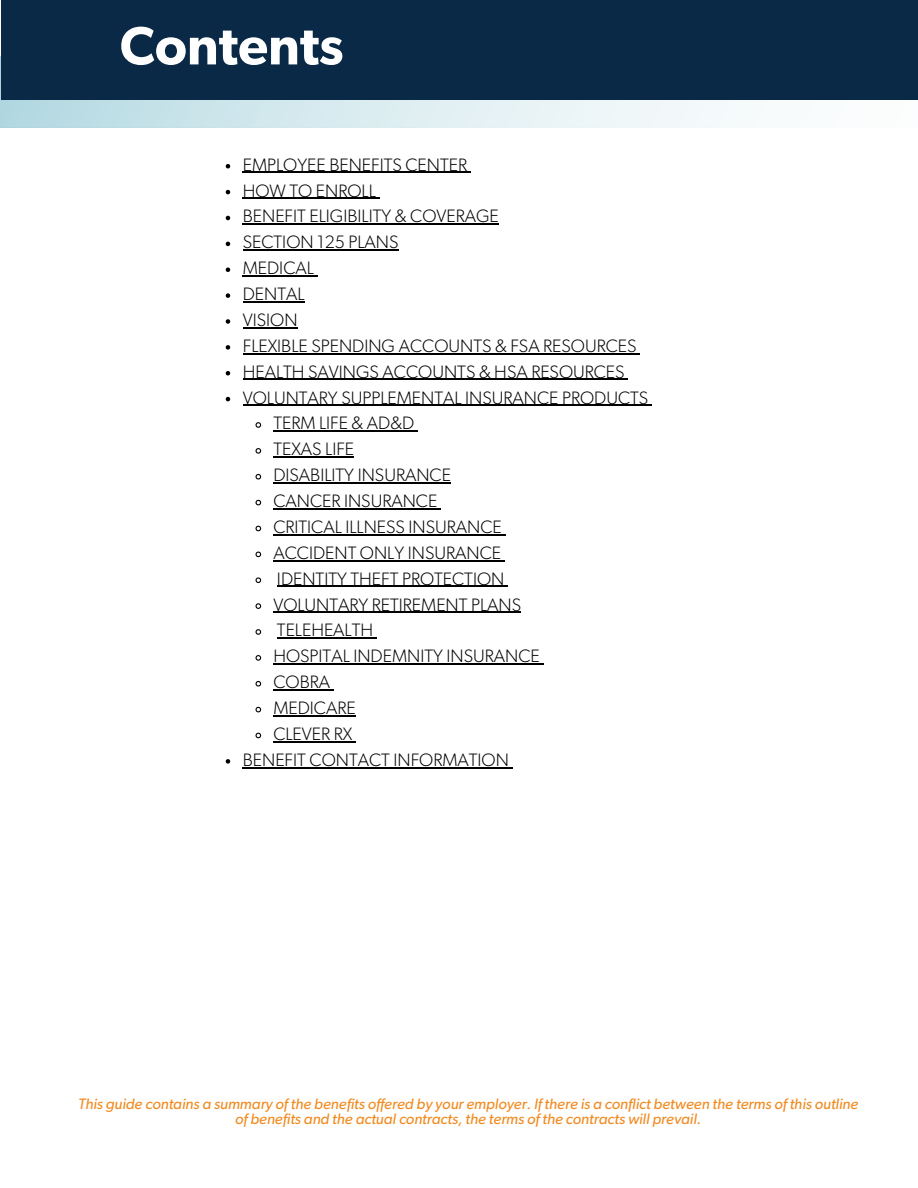
<style>
.page{position:relative;width:918px;height:1188px;background:#fff}
.page>*{position:absolute;margin:0;border:0;box-sizing:border-box;transform-origin:0 0}
.t1{font:600 54px "Gibson";color:#fff}
.t2{font:300 18px "Gibson";color:#000}
.t3{font:italic 15.15px/14.7px "Gibson";color:#f18b21;text-align:center}
</style>
<div class="page">
<svg style="left:226px;top:164px;width:4px;height:4px"></svg>
<hr style="left:243px;top:172px;width:224px;height:1px;background:#000">
<svg style="left:226px;top:190px;width:4px;height:4px"></svg>
<hr style="left:243px;top:198px;width:133px;height:1px;background:#000">
<svg style="left:226px;top:216px;width:4px;height:4px"></svg>
<hr style="left:243px;top:224px;width:256px;height:1px;background:#000">
<svg style="left:226px;top:242px;width:4px;height:4px"></svg>
<hr style="left:243px;top:249px;width:156px;height:2px;background:#000">
<svg style="left:226px;top:267px;width:4px;height:5px"></svg>
<hr style="left:243px;top:275px;width:71px;height:1px;background:#000">
<svg style="left:226px;top:293px;width:4px;height:5px"></svg>
<hr style="left:243px;top:301px;width:62px;height:1px;background:#000">
<svg style="left:226px;top:319px;width:4px;height:5px"></svg>
<hr style="left:243px;top:327px;width:55px;height:1px;background:#000">
<svg style="left:226px;top:345px;width:4px;height:5px"></svg>
<hr style="left:243px;top:353px;width:394px;height:1px;background:#000">
<svg style="left:226px;top:371px;width:4px;height:4px"></svg>
<hr style="left:243px;top:379px;width:382px;height:1px;background:#000">
<svg style="left:226px;top:397px;width:4px;height:4px"></svg>
<hr style="left:243px;top:405px;width:405px;height:1px;background:#000">
<svg style="left:255px;top:422px;width:7px;height:6px"></svg>
<hr style="left:273px;top:431px;width:141px;height:1px;background:#000">
<svg style="left:255px;top:448px;width:7px;height:6px"></svg>
<hr style="left:273px;top:456px;width:81px;height:2px;background:#000">
<svg style="left:255px;top:473px;width:7px;height:7px"></svg>
<hr style="left:273px;top:482px;width:178px;height:1px;background:#000">
<svg style="left:255px;top:499px;width:7px;height:7px"></svg>
<hr style="left:273px;top:508px;width:164px;height:1px;background:#000">
<svg style="left:255px;top:525px;width:7px;height:7px"></svg>
<hr style="left:273px;top:534px;width:229px;height:1px;background:#000">
<svg style="left:255px;top:551px;width:7px;height:7px"></svg>
<hr style="left:273px;top:560px;width:228px;height:1px;background:#000">
<svg style="left:255px;top:577px;width:7px;height:6px"></svg>
<hr style="left:277px;top:586px;width:227px;height:1px;background:#000">
<svg style="left:255px;top:603px;width:7px;height:6px"></svg>
<hr style="left:273px;top:612px;width:248px;height:1px;background:#000">
<svg style="left:255px;top:629px;width:7px;height:6px"></svg>
<hr style="left:277px;top:638px;width:96px;height:1px;background:#000">
<svg style="left:255px;top:655px;width:7px;height:6px"></svg>
<hr style="left:273px;top:663px;width:267px;height:2px;background:#000">
<svg style="left:255px;top:680px;width:7px;height:7px"></svg>
<hr style="left:273px;top:689px;width:57px;height:1px;background:#000">
<svg style="left:255px;top:706px;width:7px;height:7px"></svg>
<hr style="left:273px;top:715px;width:83px;height:1px;background:#000">
<svg style="left:255px;top:732px;width:7px;height:7px"></svg>
<hr style="left:273px;top:741px;width:79px;height:1px;background:#000">
<svg style="left:226px;top:759px;width:4px;height:5px"></svg>
<hr style="left:243px;top:767px;width:266px;height:1px;background:#000">
<div style="left:0;top:56px;width:918px;height:71px;background:linear-gradient(to right,#b9dbe4,#fff)"></div>
<div style="left:1px;top:0;width:917px;height:99px;background:#092947"></div>
<h1 class="t1" style="left:120px;top:21px;width:225px">Contents</h1>
<p class="t2" style="left:243px;top:156px;width:226px">EMPLOYEE BENEFITS CENTER</p>
<p class="t2" style="left:243px;top:182px;width:135px">HOW TO ENROLL</p>
<p class="t2" style="left:243px;top:208px;width:258px">BENEFIT ELIGIBILITY &amp; COVERAGE</p>
<p class="t2" style="left:243px;top:234px;width:157px">SECTION 125 PLANS</p>
<p class="t2" style="left:243px;top:260px;width:73px">MEDICAL</p>
<p class="t2" style="left:243px;top:286px;width:63px">DENTAL</p>
<p class="t2" style="left:243px;top:312px;width:56px">VISION</p>
<p class="t2" style="left:243px;top:337px;width:395px">FLEXIBLE SPENDING ACCOUNTS &amp; FSA RESOURCES</p>
<p class="t2" style="left:243px;top:363px;width:383px">HEALTH SAVINGS ACCOUNTS &amp; HSA RESOURCES</p>
<p class="t2" style="left:243px;top:389px;width:407px">VOLUNTARY SUPPLEMENTAL INSURANCE PRODUCTS</p>
<p class="t2" style="left:273px;top:415px;width:142px">TERM LIFE &amp; AD&amp;D</p>
<p class="t2" style="left:273px;top:441px;width:82px">TEXAS LIFE</p>
<p class="t2" style="left:273px;top:467px;width:179px">DISABILITY INSURANCE</p>
<p class="t2" style="left:273px;top:493px;width:165px">CANCER INSURANCE</p>
<p class="t2" style="left:273px;top:519px;width:230px">CRITICAL ILLNESS INSURANCE</p>
<p class="t2" style="left:273px;top:544px;width:229px">ACCIDENT ONLY INSURANCE</p>
<p class="t2" style="left:277px;top:570px;width:229px">IDENTITY THEFT PROTECTION</p>
<p class="t2" style="left:273px;top:596px;width:249px">VOLUNTARY RETIREMENT PLANS</p>
<p class="t2" style="left:277px;top:622px;width:98px">TELEHEALTH</p>
<p class="t2" style="left:273px;top:648px;width:268px">HOSPITAL INDEMNITY INSURANCE</p>
<p class="t2" style="left:273px;top:674px;width:58px">COBRA</p>
<p class="t2" style="left:273px;top:700px;width:84px">MEDICARE</p>
<p class="t2" style="left:273px;top:726px;width:80px">CLEVER RX</p>
<p class="t2" style="left:243px;top:751px;width:268px">BENEFIT CONTACT INFORMATION</p>
<p class="t3" style="left:78px;top:1097px;width:782px">This guide contains a summary of the benefits offered by your employer. If there is a conflict between the terms of this outline of benefits and the actual contracts, the terms of the contracts will prevail.</p>
</div>
